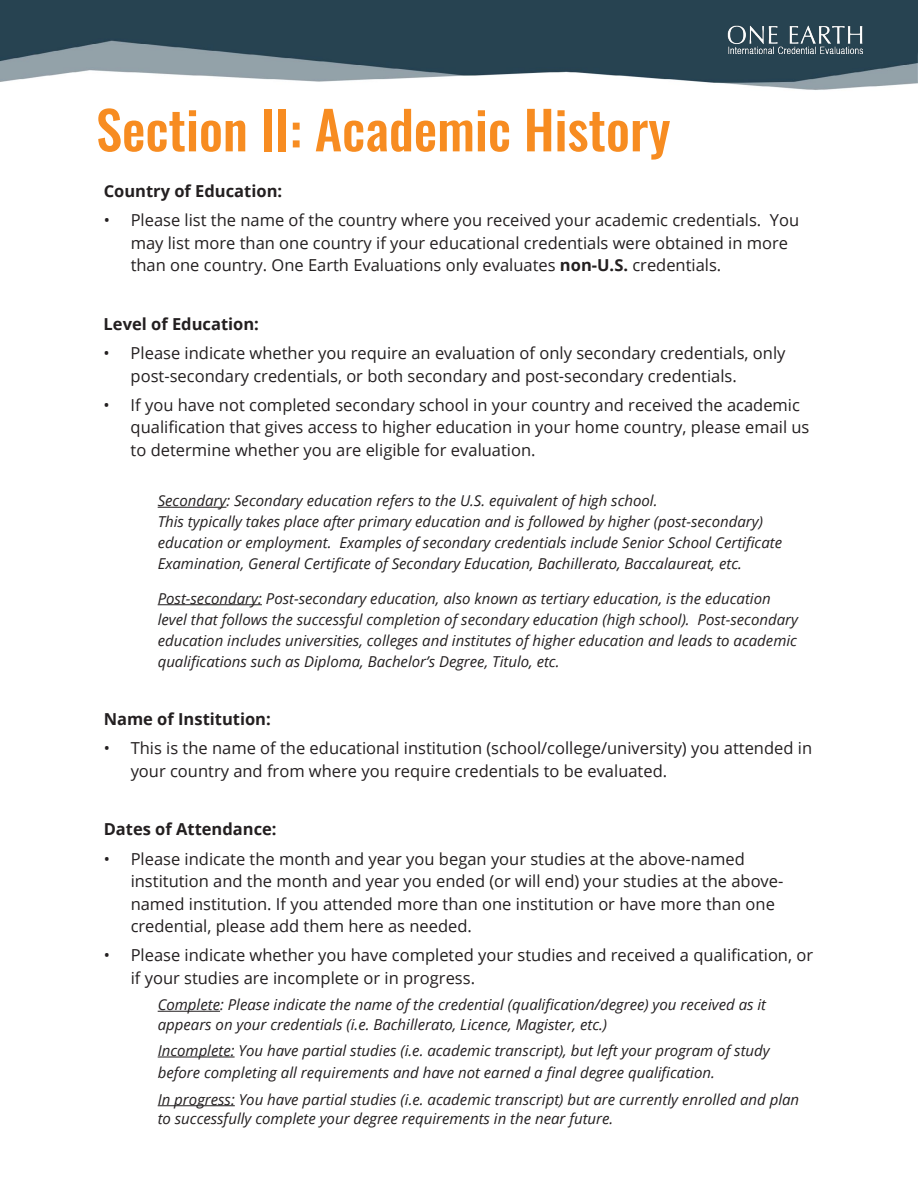
<style>
.page{position:relative;width:918px;height:1188px;background:#fff}
.page>*{position:absolute;margin:0;border:0;box-sizing:border-box;transform-origin:0 0}
.t1{font:500 52.5px "Oswald";color:#f78c21}
.t2{font:16.5px/22.5px "Open Sans";color:#231f20}
.t3{font:700 16.5px "Open Sans";color:#231f20}
.t4{font:italic 15px/21px "Open Sans";color:#231f20}
.s1{font-weight:700}
</style>
<div class="page">
<img style="left:0;top:0;width:918px;height:90px">
<hr style="left:158px;top:507px;width:68px;height:1px;background:#231f20">
<hr style="left:158px;top:604px;width:104px;height:1px;background:#231f20">
<hr style="left:158px;top:1011px;width:62px;height:1px;background:#231f20">
<hr style="left:158px;top:1057px;width:77px;height:1px;background:#231f20">
<hr style="left:158px;top:1105px;width:77px;height:1px;background:#231f20">
<img style="left:727px;top:26px;width:137px;height:28px">
<h1 class="t1" style="left:96px;top:83px;width:576px">Section II: Academic History</h1>
<p class="t3" style="left:104px;top:179px;width:180px">Country of Education:</p>
<p class="t2" style="left:131px;top:209px;width:670px;text-indent:-27px">• Please list the name of the country where you received your academic credentials. You may list more than one country if your educational credentials were obtained in more than one country. One Earth Evaluations only evaluates <span class="s1">non-U.S.</span> credentials.</p>
<p class="t3" style="left:104px;top:312px;width:157px">Level of Education:</p>
<p class="t2" style="left:131px;top:341px;width:656px;text-indent:-27px">• Please indicate whether you require an evaluation of only secondary credentials, only post-secondary credentials, or both secondary and post-secondary credentials.</p>
<p class="t2" style="left:131px;top:393px;width:680px;text-indent:-27px">• If you have not completed secondary school in your country and received the academic qualification that gives access to higher education in your home country, please email us to determine whether you are eligible for evaluation.</p>
<p class="t4" style="left:158px;top:490px;width:626px">Secondary: Secondary education refers to the U.S. equivalent of high school.<br>This typically takes place after primary education and is followed by higher (post-secondary) education or employment. Examples of secondary credentials include Senior School Certificate Examination, General Certificate of Secondary Education, Bachillerato, Baccalaureat, etc.</p>
<p class="t4" style="left:158px;top:587px;width:642px">Post-secondary: Post-secondary education, also known as tertiary education, is the education level that follows the successful completion of secondary education (high school). Post-secondary education includes universities, colleges and institutes of higher education and leads to academic qualifications such as Diploma, Bachelor’s Degree, Titulo, etc.</p>
<p class="t3" style="left:104px;top:707px;width:169px">Name of Institution:</p>
<p class="t2" style="left:131px;top:737px;width:683px;text-indent:-27px">• This is the name of the educational institution (school/college/university) you attended in your country and from where you require credentials to be evaluated.</p>
<p class="t3" style="left:104px;top:818px;width:174px">Dates of Attendance:</p>
<p class="t2" style="left:131px;top:847px;width:654px;text-indent:-27px">• Please indicate the month and year you began your studies at the above-named institution and the month and year you ended (or will end) your studies at the above&shy;named institution. If you attended more than one institution or have more than one credential, please add them here as needed.</p>
<p class="t2" style="left:131px;top:944px;width:684px;text-indent:-27px">• Please indicate whether you have completed your studies and received a qualification, or if your studies are incomplete or in progress.</p>
<p class="t4" style="left:158px;top:995px;width:610px;line-height:19.5px">Complete: Please indicate the name of the credential (qualification/degree) you received as it appears on your credentials (i.e. Bachillerato, Licence, Magister, etc.)</p>
<p class="t4" style="left:158px;top:1039px;width:614px;line-height:22.5px">Incomplete: You have partial studies (i.e. academic transcript), but left your program of study before completing all requirements and have not earned a final degree qualification.</p>
<p class="t4" style="left:158px;top:1089px;width:643px;line-height:19.5px">In progress: You have partial studies (i.e. academic transcript) but are currently enrolled and plan to successfully complete your degree requirements in the near future.</p>
</div>
